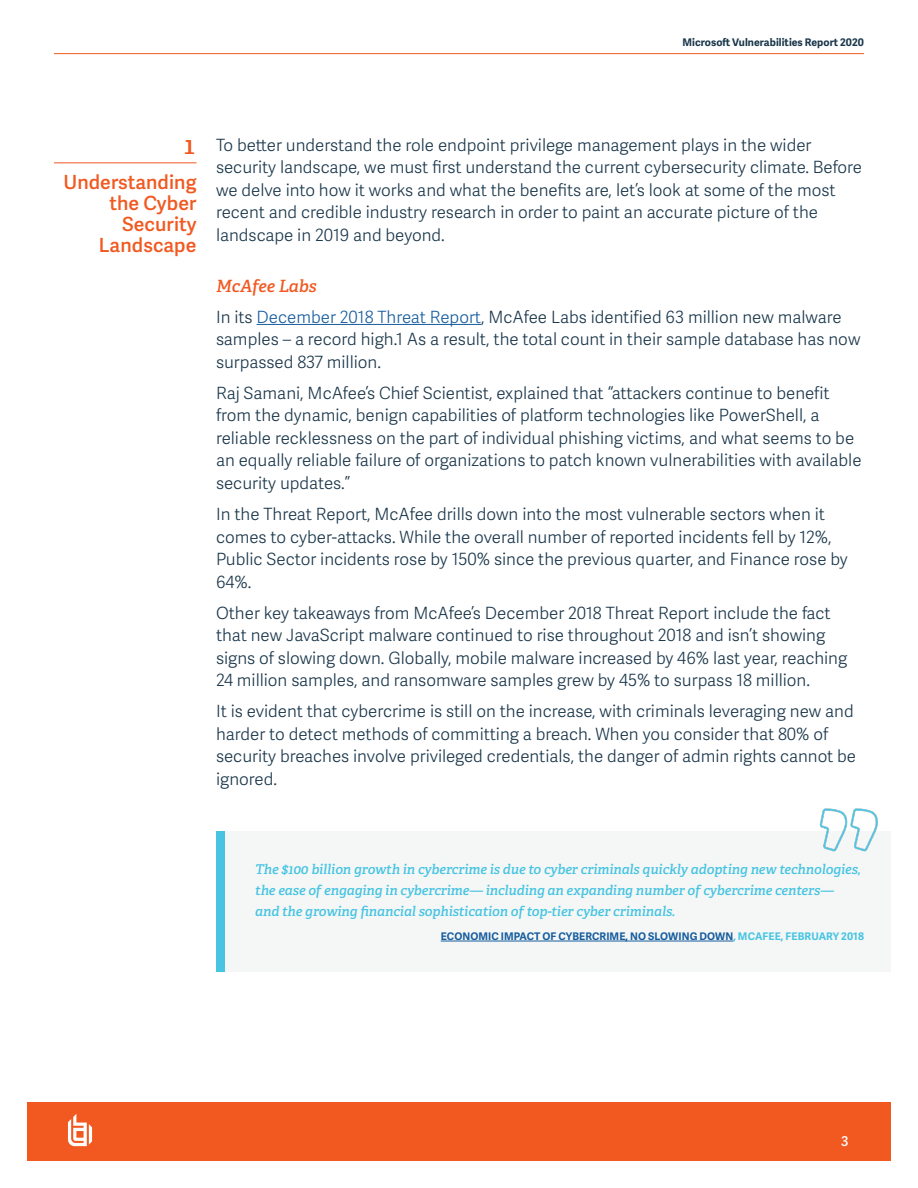
<style>
.page{position:relative;width:918px;height:1188px;background:#fff}
.page>*{position:absolute;margin:0;border:0;box-sizing:border-box;transform-origin:0 0}
.t1{font:600 24.3px "Adelle";color:#f15921}
.t2{font:600 19.5px/21px "Adelle Sans";letter-spacing:.005em;color:#f15921;text-align:right}
.t3{font:300 16.8px/22.5px "Adelle Sans";color:#1a364a}
.t4{font:300 16.8px/22.5px "Adelle Sans";color:#1a374b}
.t5{font:italic 600 16.8px "Adelle";color:#f15921}
.t6{font:italic 600 13.5px/21px "Adelle";letter-spacing:-.005em;color:#47c4e1}
.t7{font:600 13.5px "Adelle Sans";color:#fff}
.t8{font:700 10.5px "Adelle Sans";letter-spacing:.01em;color:#175d9e}
.t9{font:700 10.5px "Adelle Sans";letter-spacing:.005em;color:#1a374b}
.s1{color:#175d9e}
.s2{color:#47c4e1}
</style>
<div class="page">
<hr style="left:54px;top:53px;width:810px;height:1px;background:#f15921">
<hr style="left:54px;top:162px;width:142px;height:1px;background:#f15921">
<hr style="left:257px;top:324px;width:224px;height:1px;background:#175d9e">
<div style="left:27px;top:1102px;width:864px;height:59px;background:#f15921"></div>
<svg style="left:68px;top:1114px;width:24px;height:32px"></svg>
<div style="left:216px;top:831px;width:675px;height:141px;background:#f5f7f7"></div>
<hr style="left:441px;top:941px;width:292px;height:1px;background:#175d9e">
<div style="left:216px;top:831px;width:9px;height:141px;background:#47c4e1"></div>
<img style="left:819px;top:808px;width:59px;height:44px">
<p class="t9" style="left:683px;top:34px;width:183px">Microsoft Vulnerabilities Report 2020</p>
<p class="t1" style="left:183px;top:130px;width:15px">1</p>
<p class="t2" style="left:63px;top:170px;width:135px">Understanding the Cyber<br>Security<br>Landscape</p>
<p class="t4" style="left:216px;top:133px;width:648px">To better understand the role endpoint privilege management plays in the wider security landscape, we must first understand the current cybersecurity climate. Before we delve into how it works and what the benefits are, let’s look at some of the most recent and credible industry research in order to paint an accurate picture of the landscape in 2019 and beyond.</p>
<p class="t5" style="left:216px;top:275px;width:102px">McAfee Labs</p>
<p class="t3" style="left:216px;top:305px;width:646px">In its <span class="s1">December 2018 Threat Report</span>, McAfee Labs identified 63 million new malware samples – a record high.1 As a result, the total count in their sample database has now surpassed 837 million.</p>
<p class="t3" style="left:216px;top:381px;width:647px">Raj Samani, McAfee’s Chief Scientist, explained that “attackers continue to benefit from the dynamic, benign capabilities of platform technologies like PowerShell, a reliable recklessness on the part of individual phishing victims, and what seems to be an equally reliable failure of organizations to patch known vulnerabilities with available security updates.”</p>
<p class="t3" style="left:216px;top:502px;width:633px">In the Threat Report, McAfee drills down into the most vulnerable sectors when it comes to cyber-attacks. While the overall number of reported incidents fell by 12%, Public Sector incidents rose by 150% since the previous quarter, and Finance rose by 64%.</p>
<p class="t3" style="left:216px;top:601px;width:633px">Other key takeaways from McAfee’s December 2018 Threat Report include the fact that new JavaScript malware continued to rise throughout 2018 and isn’t showing signs of slowing down. Globally, mobile malware increased by 46% last year, reaching 24 million samples, and ransomware samples grew by 45% to surpass 18 million.</p>
<p class="t3" style="left:216px;top:700px;width:642px">It is evident that cybercrime is still on the increase, with criminals leveraging new and harder to detect methods of committing a breach. When you consider that 80% of security breaches involve privileged credentials, the danger of admin rights cannot be ignored.</p>
<p class="t6" style="left:255px;top:859px;width:607px">The $100 billion growth in cybercrime is due to cyber criminals quickly adopting new technologies, the ease of engaging in cybercrime— including an expanding number of cybercrime centers— and the growing financial sophistication of top-tier cyber criminals.</p>
<p class="t8" style="left:441px;top:929px;width:425px">ECONOMIC IMPACT OF CYBERCRIME, NO SLOWING DOWN<span class="s2">, MCAFEE, FEBRUARY 2018</span></p>
<p class="t7" style="left:841px;top:1132px;width:9px">3</p>
</div>
